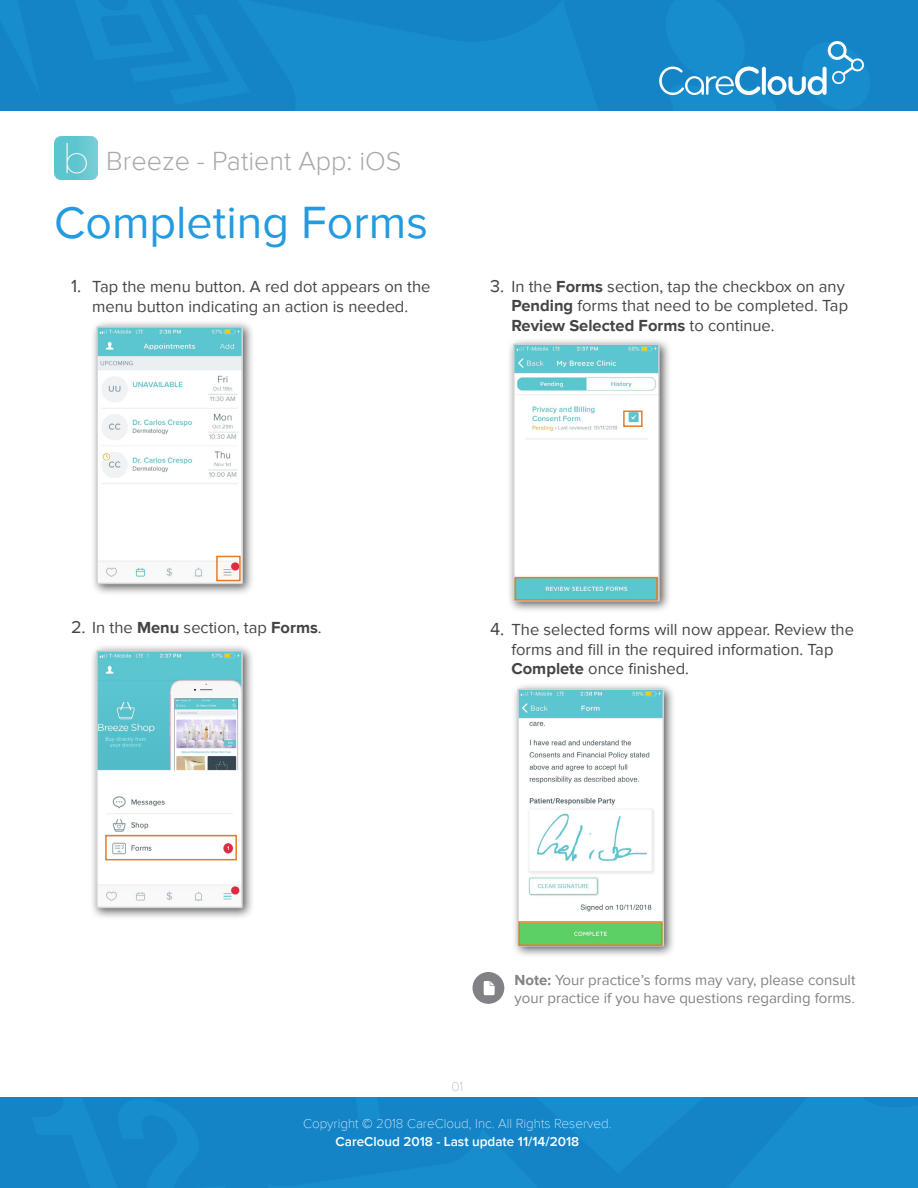
<style>
.page{position:relative;width:918px;height:1188px;background:#fff}
.page>*{position:absolute;margin:0;border:0;box-sizing:border-box;transform-origin:0 0}
.t1{font:46.5px "Proxima Nova";color:#239bde}
.t2{font:300 27px "Proxima Nova";color:#a7a9ac}
.t3{font:16.5px/19.5px "Proxima Nova";color:#444445}
.t4{font:15px/18px "Proxima Nova";color:#808285}
.t5{font:100 13.5px "Proxima Nova T";color:#fff}
.t6{font:600 13.5px "Proxima Nova";color:#fff}
.t7{font:100 13.5px "Proxima Nova T";color:#a7a9ac}
.s1{font-size:18px}
.s2{font-weight:700}
</style>
<div class="page">
<img style="left:0;top:1097px;width:918px;height:91px">
<img style="left:0;top:0;width:918px;height:110px">
<svg style="left:659px;top:67px;width:101px;height:28px"></svg>
<svg style="left:762px;top:67px;width:4px;height:28px"></svg>
<svg style="left:768px;top:40px;width:97px;height:55px"></svg>
<div style="left:90px;top:320px;width:165px;height:276px;background:#000;opacity:.63"></div>
<img style="left:99px;top:329px;width:141px;height:252px">
<div style="left:96px;top:326px;width:147px;height:258px;border:2px solid #d1d3d4"></div>
<div style="left:90px;top:644px;width:165px;height:276px;background:#000;opacity:.63"></div>
<img style="left:99px;top:653px;width:141px;height:252px">
<div style="left:96px;top:650px;width:147px;height:258px;border:2px solid #d1d3d4"></div>
<div style="left:507px;top:337px;width:165px;height:277px;background:#000;opacity:.63"></div>
<img style="left:516px;top:346px;width:141px;height:252px">
<div style="left:513px;top:343px;width:147px;height:258px;border:2px solid #d1d3d4"></div>
<div style="left:511px;top:682px;width:165px;height:277px;background:#000;opacity:.63"></div>
<img style="left:520px;top:691px;width:141px;height:252px">
<div style="left:517px;top:688px;width:147px;height:259px;border:2px solid #d1d3d4"></div>
<div style="left:623px;top:411px;width:20px;height:16px;border:2px solid #e97b24"></div>
<div style="left:515px;top:577px;width:143px;height:24px;border:2px solid #e97b24"></div>
<div style="left:472px;top:972px;width:32px;height:32px;background:#808285;border-radius:50%"></div>
<svg style="left:484px;top:981px;width:11px;height:14px"></svg>
<div style="left:518px;top:921px;width:144px;height:25px;border:2px solid #e97b24"></div>
<img style="left:54px;top:136px;width:43px;height:44px">
<div style="left:216px;top:556px;width:25px;height:25px;border:2px solid #e97b24"></div>
<div style="left:105px;top:835px;width:132px;height:25px;border:2px solid #e97b24"></div>
<h2 class="t2" style="left:106px;top:145px;width:297px">Breeze - Patient App: iOS</h2>
<h1 class="t1" style="left:54px;top:195px;width:375px">Completing Forms</h1>
<p class="t3" style="left:71px;top:277px;width:361px;text-align:center"><span class="s1">1.</span> Tap the menu button. A red dot appears on the menu button indicating an action is needed.</p>
<p class="t3" style="left:512px;top:277px;width:338px;text-indent:-21px"><span class="s1">3.</span> In the <span class="s2">Forms</span> section, tap the checkbox on any<br><span class="s2">Pending</span> forms that need to be completed. Tap<br><span class="s2">Review Selected Forms</span> to continue.</p>
<p class="t3" style="left:71px;top:618px;width:252px"><span class="s1">2.</span> In the <span class="s2">Menu</span> section, tap <span class="s2">Forms</span>.</p>
<p class="t3" style="left:512px;top:620px;width:344px;text-indent:-21px"><span class="s1">4.</span> The selected forms will now appear. Review the forms and fill in the required information. Tap<br><span class="s2">Complete</span> once finished.</p>
<p class="t7" style="left:451px;top:1078px;width:13px">01</p>
<p class="t4" style="left:515px;top:971px;width:342px"><span class="s2">Note:</span> Your practice’s forms may vary, please consult your practice if you have questions regarding forms.</p>
<p class="t5" style="left:303px;top:1116px;width:310px">Copyright © 2018 CareCloud, Inc. All Rights Reserved.</p>
<p class="t6" style="left:336px;top:1134px;width:245px">CareCloud 2018 - Last update 11/14/2018</p>
</div>
